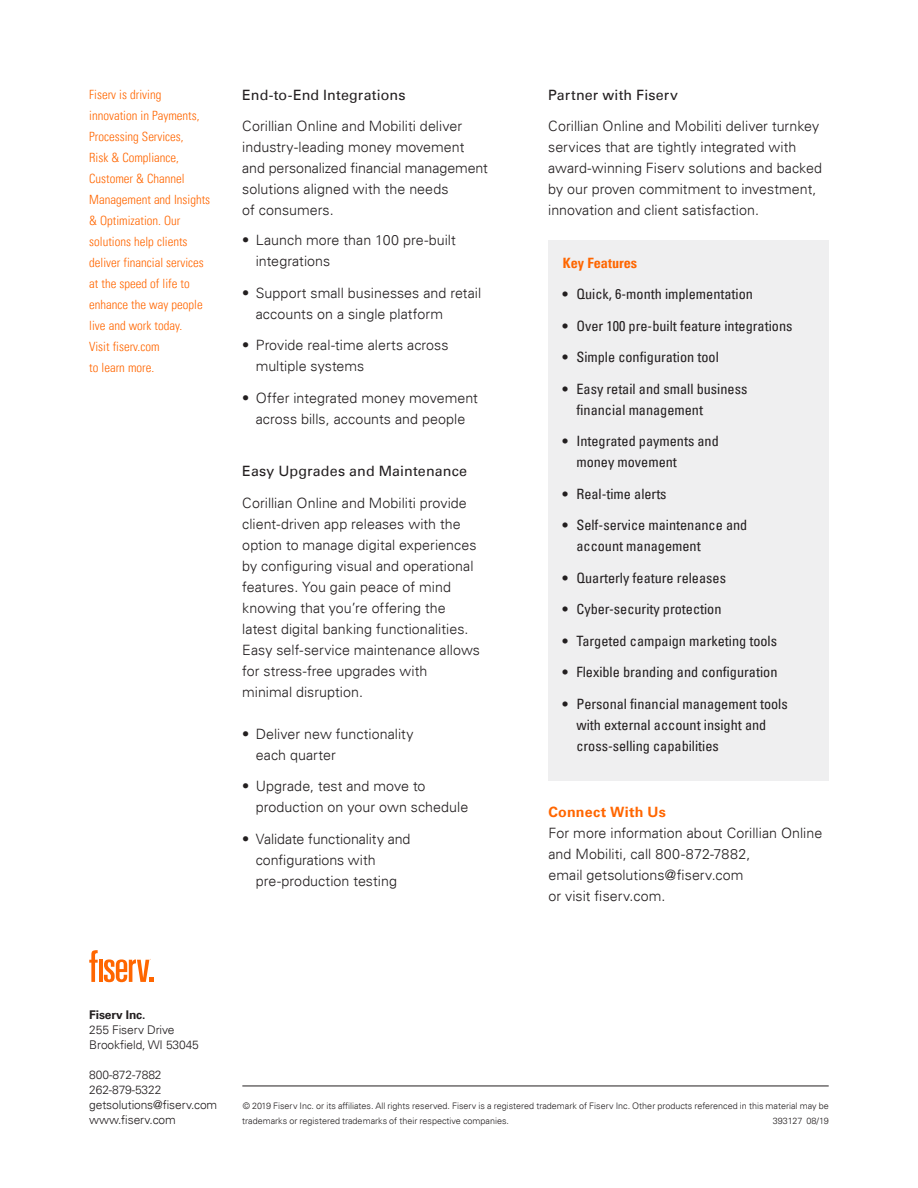
<style>
.page{position:relative;width:918px;height:1188px;background:#fff}
.page>*{position:absolute;margin:0;border:0;box-sizing:border-box;transform-origin:0 0}
.US_BD_black_body_cop{font:300 14.25px/21px "Univers For Fiserv 45";color:#231f20}
.t1{font:condensed 14.25px/21px "Univers For Fiserv 57";color:#231f20}
.US_SH_black_subheads{font:14.25px "Univers For Fiserv 55";letter-spacing:.01em;color:#231f20}
.US_BC_orange_connect{font:700 14.25px "Univers For Fiserv 65";letter-spacing:.015em;color:#f60}
.US_KB_orange_callout{font:700 condensed 14.25px "Univers For Fiserv 67";color:#f60}
.US_BD_boiler_plate_c{font:300 condensed 12.75px/21px "Univers For Fiserv 47";color:#f60}
.US_BC_address_8_10_U{font:300 12px/15px "Univers For Fiserv 45";letter-spacing:-.01em;color:#231f20}
.US_BC_fiserv_inc_8_1{font:700 12px "Univers For Fiserv 65";letter-spacing:-.01em;color:#231f20}
.US_BC_legal_copy_6_1{font:300 9px/15px "Univers For Fiserv 45";color:#231f20}
</style>
<div class="page">
<hr style="left:242px;top:1086px;width:587px;height:1px;background:#231f20">
<svg style="left:89px;top:950px;width:9px;height:32px"></svg>
<hr style="left:99px;top:960px;width:3px;height:22px;background:#f60">
<svg style="left:104px;top:959px;width:49px;height:23px"></svg>
<div style="left:548px;top:241px;width:281px;height:540px;background:#efeff0"></div>
<p class="US_BD_boiler_plate_c" style="left:89px;top:83px;width:122px">Fiserv is driving innovation in Payments,<br>Processing Services,<br>Risk &amp; Compliance,<br>Customer &amp; Channel<br>Management and Insights &amp; Optimization. Our solutions help clients deliver financial services at the speed of life to enhance the way people live and work today.<br>Visit fiserv.com<br>to learn more.</p>
<p class="US_SH_black_subheads" style="left:242px;top:86px;width:165px">End-to-End Integrations</p>
<p class="US_BD_black_body_cop" style="left:242px;top:116px;width:247px">Corillian Online and Mobiliti deliver industry-leading money movement and personalized financial management solutions aligned with the needs</p>
<p class="US_BD_black_body_cop" style="left:242px;top:200px;width:93px">of consumers.</p>
<p class="US_BD_black_body_cop" style="left:256px;top:230px;width:202px;text-indent:-14px">• Launch more than 100 pre-built integrations</p>
<p class="US_BD_black_body_cop" style="left:256px;top:282px;width:227px;text-indent:-14px">• Support small businesses and retail accounts on a single platform</p>
<p class="US_BD_black_body_cop" style="left:256px;top:335px;width:194px;text-indent:-14px">• Provide real-time alerts across multiple systems</p>
<p class="US_BD_black_body_cop" style="left:242px;top:387px;width:237px;text-align:center">• Offer integrated money movement across bills, accounts and people</p>
<p class="US_SH_black_subheads" style="left:242px;top:463px;width:226px">Easy Upgrades and Maintenance</p>
<p class="US_BD_black_body_cop" style="left:242px;top:492px;width:239px">Corillian Online and Mobiliti provide client-driven app releases with the option to manage digital experiences by configuring visual and operational features. You gain peace of mind knowing that you’re offering the latest digital banking functionalities.<br>Easy self-service maintenance allows for stress-free upgrades with minimal disruption.</p>
<p class="US_BD_black_body_cop" style="left:256px;top:723px;width:159px;text-indent:-14px">• Deliver new functionality each quarter</p>
<p class="US_BD_black_body_cop" style="left:256px;top:776px;width:214px;text-indent:-14px">• Upgrade, test and move to production on your own schedule</p>
<p class="US_BD_black_body_cop" style="left:256px;top:828px;width:156px;text-indent:-14px">• Validate functionality and configurations with pre-production testing</p>
<p class="US_SH_black_subheads" style="left:548px;top:86px;width:131px">Partner with Fiserv</p>
<p class="US_BD_black_body_cop" style="left:548px;top:116px;width:275px">Corillian Online and Mobiliti deliver turnkey services that are tightly integrated with award-winning Fiserv solutions and backed by our proven commitment to investment, innovation and client satisfaction.</p>
<p class="US_KB_orange_callout" style="left:563px;top:254px;width:76px">Key Features</p>
<p class="t1" style="left:563px;top:283px;width:192px">• Quick, 6-month implementation</p>
<p class="t1" style="left:563px;top:315px;width:231px">• Over 100 pre-built feature integrations</p>
<p class="t1" style="left:563px;top:346px;width:157px">• Simple configuration tool</p>
<p class="t1" style="left:576px;top:378px;width:172px;text-indent:-14px">• Easy retail and small business financial management</p>
<p class="t1" style="left:576px;top:430px;width:144px;text-indent:-14px">• Integrated payments and money movement</p>
<p class="t1" style="left:563px;top:483px;width:105px">• Real-time alerts</p>
<p class="t1" style="left:576px;top:514px;width:172px;text-indent:-14px">• Self-service maintenance and account management</p>
<p class="t1" style="left:563px;top:567px;width:165px">• Quarterly feature releases</p>
<p class="t1" style="left:563px;top:598px;width:160px">• Cyber-security protection</p>
<p class="t1" style="left:563px;top:630px;width:216px">• Targeted campaign marketing tools</p>
<p class="t1" style="left:563px;top:661px;width:216px">• Flexible branding and configuration</p>
<p class="t1" style="left:576px;top:693px;width:213px;text-indent:-14px">• Personal financial management tools with external account insight and cross-selling capabilities</p>
<p class="US_BC_orange_connect" style="left:549px;top:804px;width:119px">Connect With Us</p>
<p class="US_BD_black_body_cop" style="left:549px;top:823px;width:275px">For more information about Corillian Online and Mobiliti, call 800-872-7882,<br>email getsolutions@fiserv.com<br>or visit fiserv.com.</p>
<p class="US_BC_fiserv_inc_8_1" style="left:89px;top:1008px;width:58px">Fiserv Inc.</p>
<p class="US_BC_address_8_10_U" style="left:89px;top:1022px;width:111px">255 Fiserv Drive<br>Brookfield, WI 53045</p>
<p class="US_BC_address_8_10_U" style="left:89px;top:1067px;width:74px">800-872-7882<br>262-879-5322</p>
<p class="US_BC_address_8_10_U" style="left:89px;top:1097px;width:130px">getsolutions@fiserv.com www.fiserv.com</p>
<p class="US_BC_legal_copy_6_1" style="left:242px;top:1099px;width:588px">© 2019 Fiserv Inc. or its affiliates. All rights reserved. Fiserv is a registered trademark of Fiserv Inc. Other products referenced in this material may be trademarks or registered trademarks of their respective companies.</p>
<p class="US_BC_legal_copy_6_1" style="left:773px;top:1114px;width:57px">393127 08/19</p>
</div>
